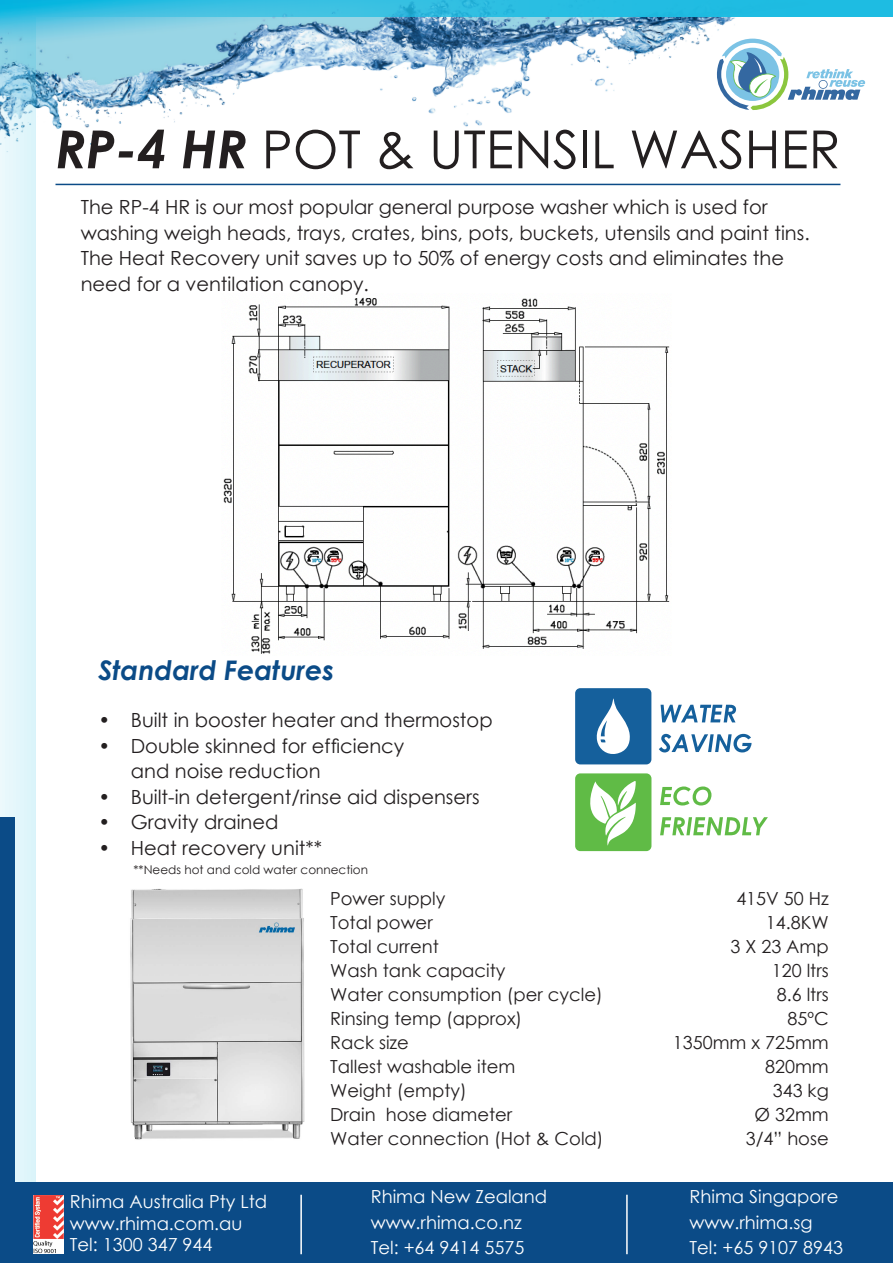
<style>
.page{position:relative;width:893px;height:1263px;background:#fff}
.page>*{position:absolute;margin:0;border:0;box-sizing:border-box;transform-origin:0 0}
.t1{font:52.5px "Century Gothic";color:#231f20}
.t2{font:italic 700 27px "Century Gothic";color:#0b4b87}
.t3{font:19.5px/25.5px "Century Gothic";color:#231f20}
.t4{font:18px "Century Gothic";color:#231f20}
.t5{font:18px/25.5px "Century Gothic";color:#fff}
.t6{font:12px "Century Gothic";color:#231f20}
.s1{font-weight:700;font-style:italic}
</style>
<div class="page">
<img style="left:223px;top:297px;width:447px;height:357px">
<img style="left:130px;top:888px;width:175px;height:252px">
<img style="left:36px;top:16px;width:824px;height:170px">
<svg style="left:36px;top:0;width:857px;height:16px;background:#2bbde1"></svg>
<svg style="left:0;top:0;width:36px;height:1183px;background:#d6f0f7"></svg>
<div style="left:0;top:1183px;width:893px;height:80px;background:#0b4b87"></div>
<div style="left:0;top:817px;width:15px;height:446px;background:#0b4b87"></div>
<svg style="left:717px;top:39px;width:148px;height:71px"></svg>
<img style="left:34px;top:1195px;width:30px;height:59px">
<hr style="left:300px;top:1195px;width:2px;height:59px;background:#fff">
<hr style="left:626px;top:1195px;width:2px;height:59px;background:#fff">
<hr style="left:56px;top:184px;width:784px;height:1px;background:#0b4b87">
<svg style="left:661px;top:705px;width:75px;height:17px"></svg>
<svg style="left:659px;top:734px;width:92px;height:18px"></svg>
<svg style="left:575px;top:688px;width:76px;height:76px"></svg>
<svg style="left:575px;top:773px;width:76px;height:78px"></svg>
<svg style="left:660px;top:786px;width:51px;height:19px"></svg>
<svg style="left:660px;top:817px;width:108px;height:18px"></svg>
<p class="t1" style="left:56px;top:113px;width:786px"><span class="s1">RP-4 HR</span> POT &amp; UTENSIL WASHER</p>
<p class="t3" style="left:81px;top:194px;width:731px">The RP-4 HR is our most popular general purpose washer which is used for washing weigh heads, trays, crates, bins, pots, buckets, utensils and paint tins.<br>The Heat Recovery unit saves up to 50% of energy costs and eliminates the need for a ventilation canopy.</p>
<p class="t2" style="left:98px;top:650px;width:237px">Standard Features</p>
<p class="t3" style="left:98px;top:707px;width:396px">• Built in booster heater and thermostop</p>
<p class="t3" style="left:131px;top:732px;width:275px;text-indent:-32px">• Double skinned for efficiency and noise reduction</p>
<p class="t3" style="left:98px;top:783px;width:383px">• Built-in detergent/rinse aid dispensers</p>
<p class="t3" style="left:98px;top:809px;width:182px">• Gravity drained</p>
<p class="t3" style="left:98px;top:834px;width:225px">• Heat recovery unit**</p>
<p class="t4" style="left:330px;top:885px;width:117px">Power supply</p>
<p class="t4" style="left:736px;top:885px;width:94px">415V 50 Hz</p>
<p class="t4" style="left:330px;top:909px;width:104px">Total power</p>
<p class="t4" style="left:766px;top:909px;width:64px">14.8KW</p>
<p class="t4" style="left:330px;top:933px;width:110px">Total current</p>
<p class="t4" style="left:730px;top:933px;width:100px">3 X 23 Amp</p>
<p class="t4" style="left:330px;top:957px;width:177px">Wash tank capacity</p>
<p class="t4" style="left:772px;top:957px;width:59px">120 ltrs</p>
<p class="t4" style="left:330px;top:981px;width:274px">Water consumption (per cycle)</p>
<p class="t4" style="left:777px;top:981px;width:54px">8.6 ltrs</p>
<p class="t4" style="left:330px;top:1005px;width:194px">Rinsing temp (approx)</p>
<p class="t4" style="left:787px;top:1005px;width:43px">85ºC</p>
<p class="t4" style="left:330px;top:1029px;width:80px">Rack size</p>
<p class="t4" style="left:673px;top:1029px;width:157px">1350mm x 725mm</p>
<p class="t4" style="left:330px;top:1053px;width:187px">Tallest washable item</p>
<p class="t4" style="left:765px;top:1053px;width:65px">820mm</p>
<p class="t4" style="left:330px;top:1077px;width:138px">Weight (empty)</p>
<p class="t4" style="left:773px;top:1077px;width:58px">343 kg</p>
<p class="t4" style="left:330px;top:1101px;width:184px">Drain hose diameter</p>
<p class="t4" style="left:754px;top:1101px;width:76px">Ø 32mm</p>
<p class="t4" style="left:330px;top:1125px;width:275px">Water connection (Hot &amp; Cold)</p>
<p class="t4" style="left:746px;top:1125px;width:84px">3/4” hose</p>
<p class="t6" style="left:134px;top:861px;width:236px">**Needs hot and cold water connection</p>
<p class="t5" style="left:70px;top:1190px;width:199px;line-height:21.6px">Rhima Australia Pty Ltd www.rhima.com.au<br>Tel: 1300 347 944</p>
<p class="t5" style="left:371px;top:1184px;width:178px">Rhima New Zealand www.rhima.co.nz<br>Tel: +64 9414 5575</p>
<p class="t5" style="left:689px;top:1184px;width:155px">Rhima Singapore www.rhima.sg<br>Tel: +65 9107 8943</p>
</div>
